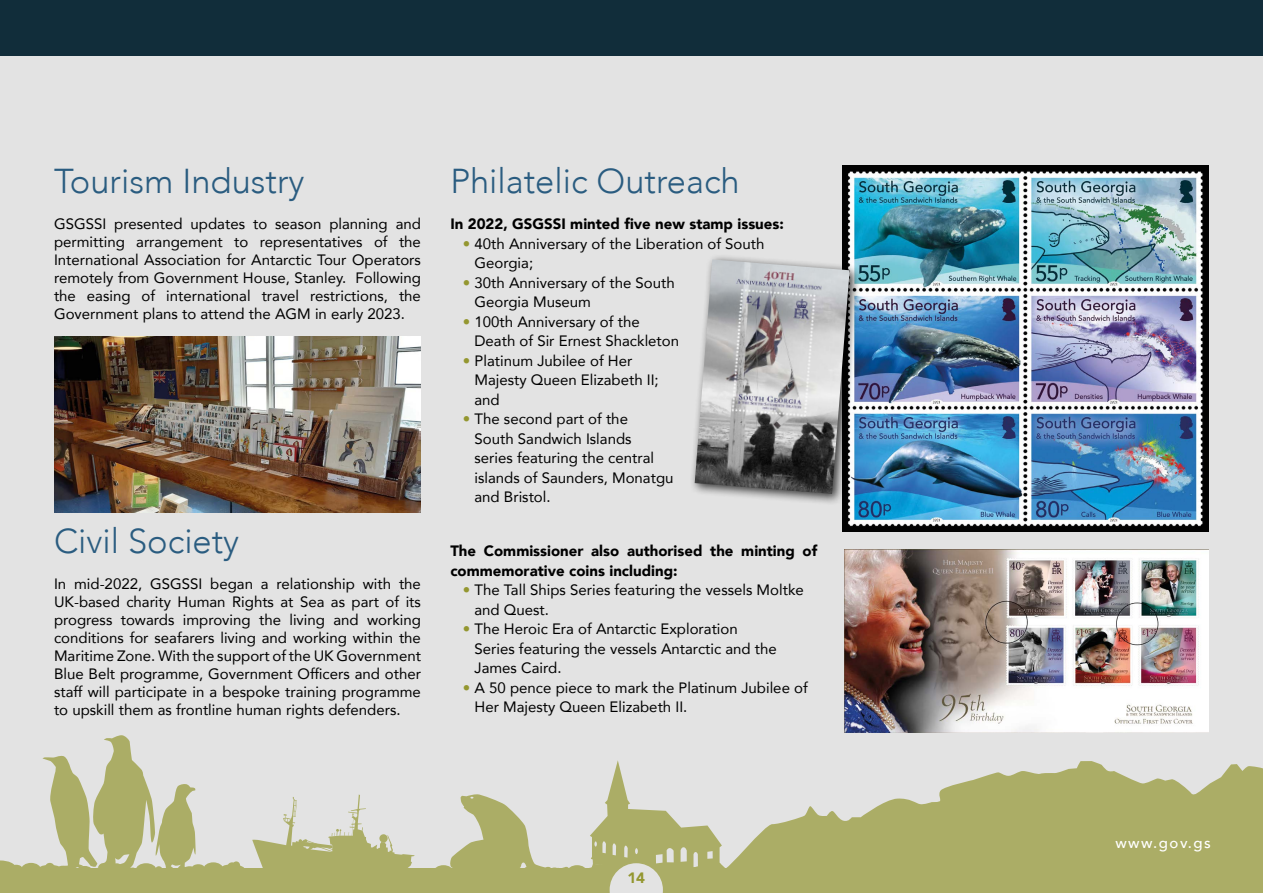
<style>
.page{position:relative;width:1263px;height:893px;background:#e3e3e3}
.page>*{position:absolute;margin:0;border:0;box-sizing:border-box;transform-origin:0 0}
.t1{font:300 34.5px "Avenir";color:#2a5c80}
.t2{font:15px/19.5px "Avenir";color:#000}
.t3{font:900 15px/19.5px "Avenir";color:#000}
.t4{font:500 15px "Avenir";letter-spacing:.1em;color:#fff}
.t5{font:900 15px "Avenir";color:#949730}
.s1{color:#949730}
</style>
<div class="page">
<div style="left:0;top:0;width:1263px;height:55px;background:#112d3a"></div>
<div style="left:0;top:869px;width:1263px;height:24px;background:#abad66"></div>
<svg style="left:738px;top:732px;width:525px;height:137px;fill:#abad66"></svg>
<svg style="left:873px;top:732px;width:101px;height:41px"></svg>
<div style="left:192px;top:864px;width:12px;height:7px;background:#abad66;border-radius:50%"></div>
<div style="left:203px;top:862px;width:20px;height:13px;background:#abad66;border-radius:50%"></div>
<div style="left:434px;top:865px;width:19px;height:13px;background:#abad66;border-radius:50%"></div>
<svg style="left:233px;top:861px;width:7px;height:8px"></svg>
<div style="left:218px;top:864px;width:28px;height:13px;background:#abad66;border-radius:50%"></div>
<hr style="left:183px;top:868px;width:15px;height:3px;background:#949730;border-radius:50%">
<div style="left:10px;top:865px;width:12px;height:6px;background:#abad66;border-radius:50%"></div>
<div style="left:21px;top:863px;width:20px;height:13px;background:#abad66;border-radius:50%"></div>
<svg style="left:0;top:860px;width:16px;height:9px"></svg>
<div style="left:1px;top:867px;width:13px;height:6px;background:#abad66;border-radius:50%"></div>
<svg style="left:33px;top:735px;width:163px;height:136px"></svg>
<svg style="left:983px;top:732px;width:74px;height:20px"></svg>
<svg style="left:252px;top:794px;width:175px;height:75px"></svg>
<img style="left:842px;top:166px;width:367px;height:365px">
<img style="left:844px;top:550px;width:365px;height:182px">
<div style="left:689px;top:254px;width:173px;height:252px;background:#000;opacity:.75"></div>
<img style="left:695px;top:259px;width:155px;height:235px">
<svg style="left:449px;top:760px;width:289px;height:133px"></svg>
<img style="left:54px;top:336px;width:367px;height:176px">
<h1 class="t1" style="left:54px;top:161px;width:252px">Tourism Industry</h1>
<p class="t2" style="left:54px;top:215px;width:368px;line-height:18px;text-align:justify">GSGSSI presented updates to season planning and permitting arrangement to representatives of the International Association for Antarctic Tour Operators remotely from Government House, Stanley. Following the easing of international travel restrictions, the Government plans to attend the AGM in early 2023.</p>
<h1 class="t1" style="left:54px;top:521px;width:187px">Civil Society</h1>
<p class="t2" style="left:54px;top:575px;width:368px;line-height:18px;text-align:justify">In mid-2022, GSGSSI began a relationship with the UK-based charity Human Rights at Sea as part of its progress towards improving the living and working conditions for seafarers living and working within the Maritime Zone. With the support of the UK Government Blue Belt programme, Government Officers and other staff will participate in a bespoke training programme to upskill them as frontline human rights defenders.</p>
<h1 class="t1" style="left:450px;top:161px;width:291px">Philatelic Outreach</h1>
<p class="t3" style="left:450px;top:214px;width:335px">In 2022, GSGSSI minted five new stamp issues:</p>
<p class="t2" style="left:474px;top:233px;width:291px;text-indent:-12px"><span class="s1">•</span> 40th Anniversary of the Liberation of South<br>Georgia;</p>
<p class="t2" style="left:474px;top:272px;width:202px;text-indent:-12px"><span class="s1">•</span> 30th Anniversary of the South<br>Georgia Museum</p>
<p class="t2" style="left:474px;top:311px;width:206px;text-indent:-12px"><span class="s1">•</span> 100th Anniversary of the<br>Death of Sir Ernest Shackleton</p>
<p class="t2" style="left:474px;top:350px;width:186px;text-indent:-12px"><span class="s1">•</span> Platinum Jubilee of Her<br>Majesty Queen Elizabeth II; and</p>
<p class="t2" style="left:474px;top:409px;width:200px;text-indent:-12px"><span class="s1">•</span> The second part of the<br>South Sandwich Islands series featuring the central islands of Saunders, Monatgu and Bristol.</p>
<p class="t3" style="left:450px;top:541px;width:368px">The Commissioner also authorised the minting of commemorative coins including:</p>
<p class="t2" style="left:474px;top:580px;width:331px;text-indent:-12px"><span class="s1">•</span> The Tall Ships Series featuring the vessels Moltke and Quest.</p>
<p class="t2" style="left:474px;top:619px;width:304px;text-indent:-12px"><span class="s1">•</span> The Heroic Era of Antarctic Exploration<br>Series featuring the vessels Antarctic and the<br>James Caird.</p>
<p class="t2" style="left:474px;top:677px;width:335px;text-indent:-12px"><span class="s1">•</span> A 50 pence piece to mark the Platinum Jubilee of<br>Her Majesty Queen Elizabeth II.</p>
<p class="t5" style="left:627px;top:865px;width:19px">14</p>
<p class="t4" style="left:1115px;top:830px;width:97px">www.gov.gs</p>
</div>
